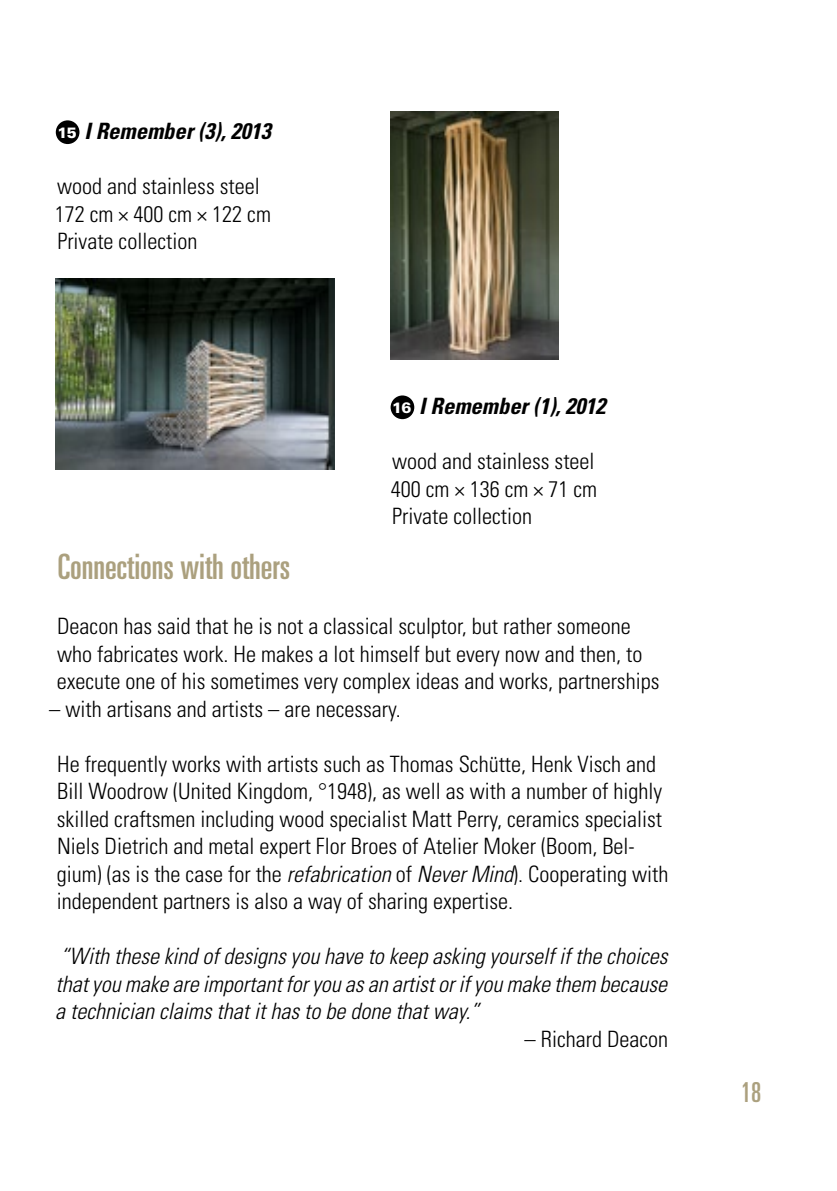
<style>
.page{position:relative;width:837px;height:1191px;background:#fff}
.page>*{position:absolute;margin:0;border:0;box-sizing:border-box;transform-origin:0 0}
.t1{font:ultra-condensed 35px "Univers LT Std";color:#aba07e}
.t2{font:ultra-condensed 27.5px "Univers LT Std";color:#aba07e}
.t3{font:300 condensed 22.5px/27.5px "Univers LT Std";color:#000}
.t4{font:italic 300 condensed 22.5px/27.5px "Univers LT Std";color:#000;text-align:justify}
.t5{font:italic 700 condensed 22.5px "Univers LT Std";color:#000}
.s1{font-weight:900;font-style:normal;font-stretch:normal;font-size:15px;color:#fff}
.s2{font-style:italic}
</style>
<div class="page">
<div style="left:56px;top:120px;width:23px;height:24px;background:#000;border-radius:50%"></div>
<div style="left:390px;top:395px;width:24px;height:24px;background:#000;border-radius:50%"></div>
<img style="left:56px;top:279px;width:279px;height:190px">
<img style="left:390px;top:112px;width:168px;height:247px">
<p class="t5" style="left:57px;top:117px;width:215px"><span class="s1">15</span> I Remember (3), 2013</p>
<p class="t3" style="left:55px;top:172px;width:218px">wood and stainless steel<br>172 cm × 400 cm × 122 cm<br>Private collection</p>
<p class="t5" style="left:392px;top:392px;width:215px"><span class="s1">16</span> I Remember (1), 2012</p>
<p class="t3" style="left:391px;top:447px;width:208px;text-align:justify">wood and stainless steel 400 cm × 136 cm × 71 cm Private collection</p>
<h1 class="t1" style="left:58px;top:547px;width:234px">Connections with others</h1>
<p class="t3" style="left:57px;top:612px;width:604px">Deacon has said that he is not a classical sculptor, but rather someone who fabricates work. He makes a lot himself but every now and then, to execute one of his sometimes very complex ideas and works, partnerships</p>
<p class="t3" style="left:49px;top:695px;width:353px">– with artisans and artists – are necessary.</p>
<p class="t3" style="left:57px;top:750px;width:612px">He frequently works with artists such as Thomas Schütte, Henk Visch and Bill Woodrow (United Kingdom, °1948), as well as with a number of highly skilled craftsmen including wood specialist Matt Perry, ceramics specialist Niels Dietrich and metal expert Flor Broes of Atelier Moker (Boom, Bel&shy;gium) (as is the case for the <span class="s2">refabrication</span> of <span class="s2">Never Mind</span>). Cooperating with independent partners is also a way of sharing expertise.</p>
<p class="t4" style="left:55px;top:943px;width:613px">“With these kind of designs you have to keep asking yourself if the choices that you make are important for you as an artist or if you make them because a technician claims that it has to be done that way.”</p>
<p class="t3" style="left:524px;top:1025px;width:145px">– Richard Deacon</p>
<p class="t2" style="left:740px;top:1076px;width:22px">18</p>
</div>
